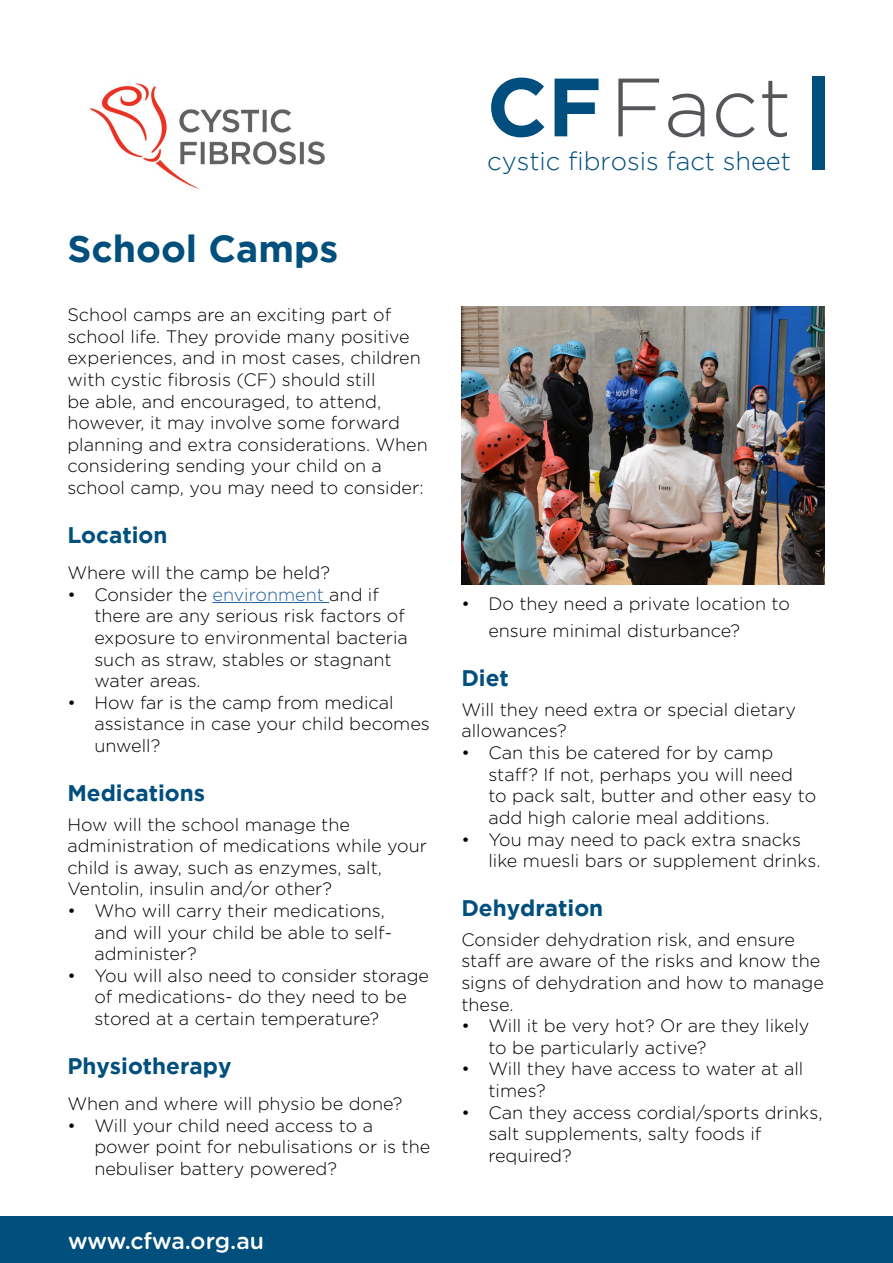
<style>
.page{position:relative;width:893px;height:1263px;background:#fff}
.page>*{position:absolute;margin:0;border:0;box-sizing:border-box;transform-origin:0 0}
.t1{font:300 82.5px "Gotham";color:#55565a}
.t2{font:700 37.5px "Gotham";color:#004f7d}
.t3{font:300 25.5px "Gotham";color:#004e7d}
.t4{font:500 22.95px "Gotham Rounded";letter-spacing:-.005em;color:#fff}
.t5{font:700 22.5px "Gotham";color:#004f7d}
.t6{font:300 18px/21.6px "Gotham Rounded";color:#000}
.s1{color:#215e9e}
.s2{font-weight:700;color:#004e7d}
</style>
<div class="page">
<div style="left:0;top:1216px;width:893px;height:47px;background:#004f7d"></div>
<div style="left:812px;top:76px;width:13px;height:94px;background:#004f7d"></div>
<img style="left:461px;top:307px;width:364px;height:278px">
<hr style="left:213px;top:602px;width:116px;height:1px;background:#215e9e">
<img style="left:90px;top:83px;width:235px;height:106px">
<h2 class="t2" style="left:67px;top:227px;width:272px">School Camps</h2>
<p class="t6" style="left:67px;top:303px;width:362px">School camps are an exciting part of school life. They provide many positive experiences, and in most cases, children with cystic fibrosis (CF) should still<br>be able, and encouraged, to attend, however, it may involve some forward planning and extra considerations. When considering sending your child on a school camp, you may need to consider:</p>
<p class="t5" style="left:67px;top:521px;width:102px">Location</p>
<p class="t6" style="left:67px;top:561px;width:264px">Where will the camp be held?</p>
<p class="t6" style="left:94px;top:583px;width:315px;text-indent:-27px">• Consider the <span class="s1">environment</span> and if there are any serious risk factors of exposure to environmental bacteria such as straw, stables or stagnant water areas.</p>
<p class="t6" style="left:94px;top:691px;width:337px;text-indent:-27px">• How far is the camp from medical assistance in case your child becomes unwell?</p>
<p class="t5" style="left:67px;top:779px;width:139px">Medications</p>
<p class="t6" style="left:67px;top:812px;width:361px">How will the school manage the administration of medications while your child is away, such as enzymes, salt, Ventolin, insulin and/or other?</p>
<p class="t6" style="left:94px;top:899px;width:299px;text-indent:-27px">• Who will carry their medications, and will your child be able to self&shy;administer?</p>
<p class="t6" style="left:94px;top:964px;width:336px;text-indent:-27px">• You will also need to consider storage of medications- do they need to be stored at a certain temperature?</p>
<p class="t5" style="left:67px;top:1052px;width:166px">Physiotherapy</p>
<p class="t6" style="left:67px;top:1092px;width:337px">When and where will physio be done?</p>
<p class="t6" style="left:94px;top:1114px;width:337px;text-indent:-27px">• Will your child need access to a power point for nebulisations or is the nebuliser battery powered?</p>
<p class="t4" style="left:68px;top:1224px;width:198px">www.cfwa.org.au</p>
<h1 class="t1" style="left:487px;top:62px;width:306px"><span class="s2">CF</span> Fact</h1>
<h3 class="t3" style="left:487px;top:147px;width:305px">cystic fibrosis fact sheet</h3>
<p class="t6" style="left:488px;top:590px;width:303px;line-height:27px;text-indent:-27px">• Do they need a private location to ensure minimal disturbance?</p>
<p class="t5" style="left:461px;top:665px;width:49px">Diet</p>
<p class="t6" style="left:461px;top:698px;width:336px">Will they need extra or special dietary allowances?</p>
<p class="t6" style="left:488px;top:741px;width:329px;text-indent:-27px">• Can this be catered for by camp staff? If not, perhaps you will need<br>to pack salt, butter and other easy to add high calorie meal additions.</p>
<p class="t6" style="left:488px;top:827px;width:334px;text-indent:-27px">• You may need to pack extra snacks like muesli bars or supplement drinks.</p>
<p class="t5" style="left:461px;top:895px;width:143px">Dehydration</p>
<p class="t6" style="left:461px;top:928px;width:364px">Consider dehydration risk, and ensure staff are aware of the risks and know the signs of dehydration and how to manage these.</p>
<p class="t6" style="left:488px;top:1014px;width:323px;text-indent:-27px">• Will it be very hot? Or are they likely to be particularly active?</p>
<p class="t6" style="left:488px;top:1057px;width:316px;text-indent:-27px">• Will they have access to water at all times?</p>
<p class="t6" style="left:488px;top:1100px;width:336px;text-indent:-27px">• Can they access cordial/sports drinks, salt supplements, salty foods if required?</p>
</div>
